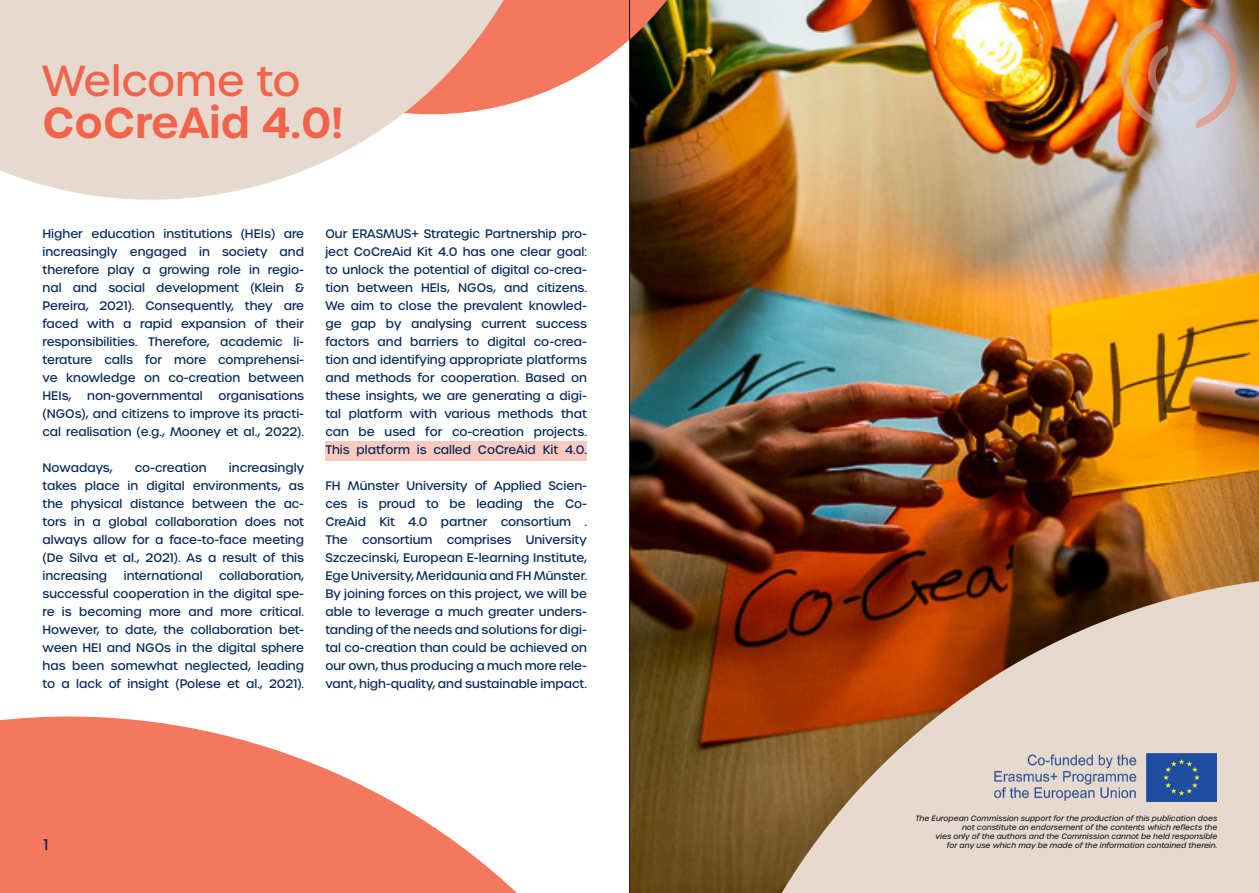
<style>
.page{position:relative;width:1259px;height:893px;background:#fff}
.page>*{position:absolute;margin:0;border:0;box-sizing:border-box;transform-origin:0 0}
.t1{font:600 42px "Urbane";color:#f1634b}
.t2{font:500 42px "Urbane";color:#f1634b}
.t3{font:500 15px "Urbane";color:#07295b}
.t4{font:500 12px/18px "Urbane";color:#07295b;text-align:justify}
.t5{font:italic 500 7.5px "Urbane";color:#231f20}
</style>
<div class="page">
<img style="left:630px;top:0;width:629px;height:893px">
<svg style="left:510px;top:0;width:158px;height:153px"></svg>
<svg style="left:0;top:0;width:510px;height:200px;fill:#e6d9ce"></svg>
<svg style="left:0;top:623px;width:648px;height:270px"></svg>
<svg style="left:743px;top:486px;width:516px;height:407px;background:#b18265"></svg>
<div style="left:0;top:0;width:101px;height:93px;background:#e6d9ce"></div>
<svg style="left:1120px;top:19px;width:117px;height:110px;background:#c89f83"></svg>
<img style="left:994px;top:754px;width:222px;height:47px">
<div style="left:325px;top:441px;width:262px;height:19px;background:#fac9bf"></div>
<hr style="left:629px;top:0;width:1px;height:893px;background:#231f20">
<p class="t2" style="left:43px;top:53px;width:260px">Welcome to</p>
<p class="t1" style="left:43px;top:94px;width:302px">CoCreAid 4.0!</p>
<p class="t4" style="left:43px;top:224px;width:263px">Higher education institutions (HEIs) are increasingly engaged in society and therefore play a growing role in regio&shy;nal and social development (Klein &amp; Pereira, 2021). Consequently, they are faced with a rapid expansion of their responsibilities. Therefore, academic li&shy;terature calls for more comprehensi&shy;ve knowledge on co-creation between HEIs,</p>
<p class="t4" style="left:43px;top:386px;width:263px;text-indent:176px">organisations (NGOs), and citizens to improve its practi&shy;cal realisation (e.g., Mooney et al., 2022).</p>
<p class="t4" style="left:43px;top:458px;width:72px">Nowadays,</p>
<p class="t4" style="left:135px;top:458px;width:73px">co-creation</p>
<p class="t4" style="left:87px;top:386px;width:117px">non-governmental</p>
<p class="t4" style="left:43px;top:458px;width:263px;text-indent:186px">increasingly takes place in digital environments, as the physical distance between the ac&shy;tors in a global collaboration does not always allow for a face-to-face meeting (De Silva et al., 2021). As a result of this increasing</p>
<p class="t4" style="left:43px;top:566px;width:263px;text-indent:177px">collaboration, successful cooperation in the digital spe&shy;re is becoming more and more critical.<br>However, to date, the collaboration bet&shy;ween HEI and NGOs in the digital sphere has been somewhat neglected, leading to a lack of insight (Polese et al., 2021).</p>
<p class="t4" style="left:124px;top:566px;width:80px">international</p>
<p class="t4" style="left:325px;top:224px;width:263px">Our ERASMUS+ Strategic Partnership pro&shy;ject CoCreAid Kit 4.0 has one clear goal: to unlock the potential of digital co-crea&shy;tion between HEIs, NGOs, and citizens.</p>
<p class="t4" style="left:325px;top:296px;width:263px">We aim to close the prevalent knowled&shy;ge gap by analysing current success factors and barriers to digital co-crea&shy;tion and identifying appropriate platforms and methods for cooperation. Based on these insights, we are generating a digi&shy;tal platform with various methods that can be used for co-creation projects.<br>This platform is called CoCreAid Kit 4.0.</p>
<p class="t4" style="left:325px;top:476px;width:263px">FH Münster University of Applied Scien&shy;ces is proud to be leading the Co-CreAid Kit 4.0 partner consortium .</p>
<p class="t4" style="left:325px;top:530px;width:263px">The consortium comprises University Szczecinski, European E-learning Institute, Ege University, Meridaunia and FH Münster.</p>
<p class="t4" style="left:325px;top:584px;width:263px">By joining forces on this project, we will be able to leverage a much greater unders&shy;tanding of the needs and solutions for digi&shy;tal co-creation than could be achieved on our own, thus producing a much more rele&shy;vant, high-quality, and sustainable impact.</p>
<p class="t3" style="left:44px;top:834px;width:6px">1</p>
<p class="t5" style="left:915px;top:813px;width:303px">The European Commission support for the production of this publication does</p>
<p class="t5" style="left:962px;top:822px;width:257px">not constitute an endorsement of the contents which reflects the</p>
<p class="t5" style="left:935px;top:831px;width:283px">vies only of the authors and the Commission cannot be held responsible</p>
<p class="t5" style="left:947px;top:840px;width:272px">for any use which may be made of the information contained therein.</p>
</div>
